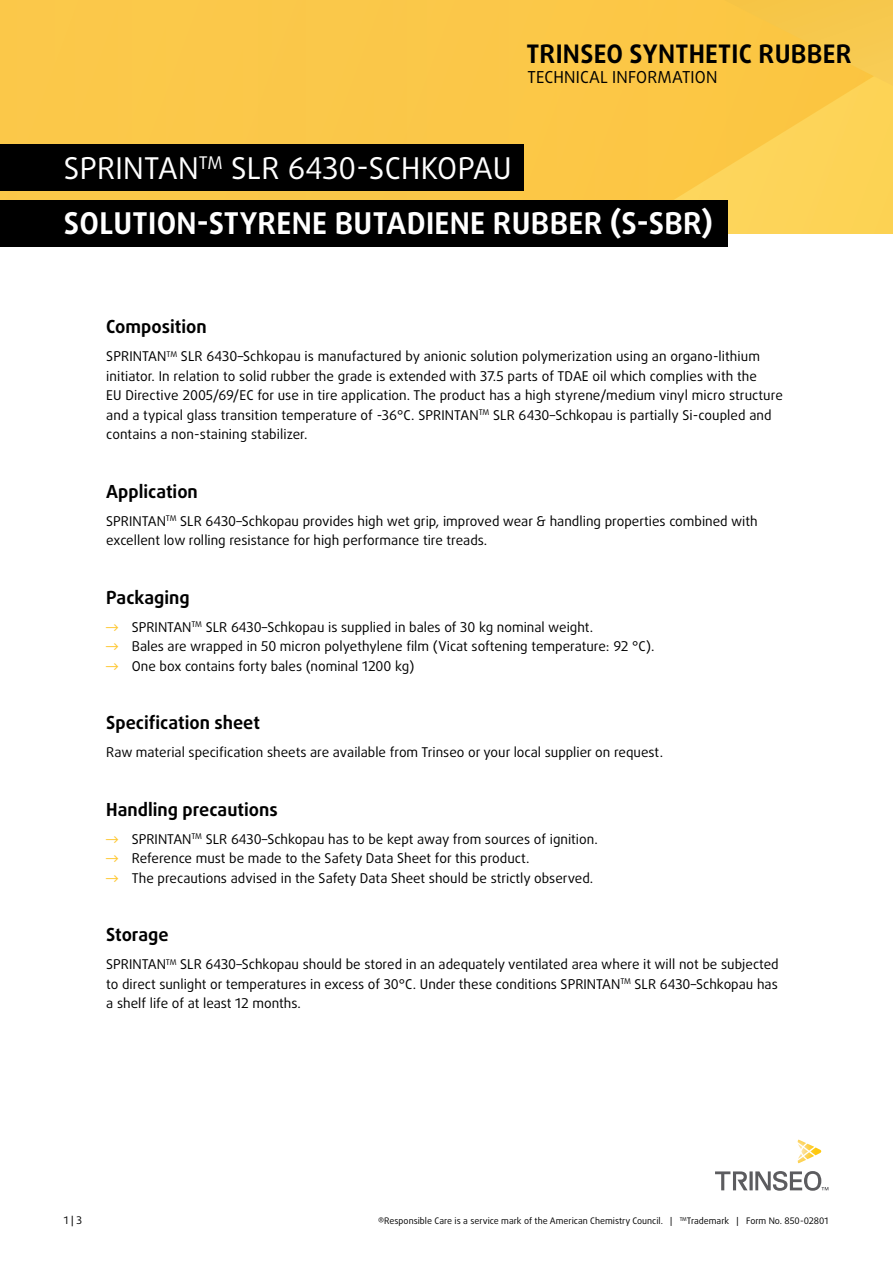
<style>
.page{position:relative;width:893px;height:1263px;background:#fff}
.page>*{position:absolute;margin:0;border:0;box-sizing:border-box;transform-origin:0 0}
.t1{font:700 30px/55.3px "Daxline OT";letter-spacing:.01em;color:#fff}
.t2{font:700 25.5px "Daxline OT";letter-spacing:.01em;color:#000}
.t3{font:700 18px "Daxline OT";color:#000}
.t4{font:16.5px "Daxline OT";letter-spacing:.01em;color:#000}
.t5{font:13.5px/19.5px "Daxline OT";color:#000}
.t6{font:10.5px "Daxline OT";color:#000}
.t7{font:9px "Daxline OT";color:#000}
.s1{font-weight:400}
.s2{color:#fec62e}
</style>
<div class="page">
<svg style="left:0;top:0;width:893px;height:234px"></svg>
<svg style="left:724px;top:0;width:169px;height:86px"></svg>
<div style="left:0;top:145px;width:523px;height:46px;background:#000"></div>
<div style="left:0;top:200px;width:727px;height:47px;background:#000"></div>
<svg style="left:715px;top:1171px;width:113px;height:20px"></svg>
<svg style="left:798px;top:1140px;width:23px;height:23px"></svg>
<h2 class="t2" style="left:526px;top:36px;width:327px">TRINSEO SYNTHETIC RUBBER</h2>
<p class="t4" style="left:527px;top:66px;width:191px">TECHNICAL INFORMATION</p>
<h1 class="t1" style="left:64px;top:140px;width:651px"><span class="s1">SPRINTAN</span><sup>TM</sup> <span class="s1">SLR 6430-SCHKOPAU<br></span>SOLUTION-STYRENE BUTADIENE RUBBER (S-SBR)</h1>
<h3 class="t3" style="left:106px;top:315px;width:102px">Composition</h3>
<p class="t5" style="left:106px;top:346px;width:678px">SPRINTAN<sup>TM</sup> SLR 6430–Schkopau is manufactured by anionic solution polymerization using an organo-lithium initiator. In relation to solid rubber the grade is extended with 37.5 parts of TDAE oil which complies with the<br>EU Directive 2005/69/EC for use in tire application. The product has a high styrene/medium vinyl micro structure and a typical glass transition temperature of -36°C. SPRINTAN<sup>TM</sup> SLR 6430–Schkopau is partially Si-coupled and contains a non-staining stabilizer.</p>
<h3 class="t3" style="left:106px;top:479px;width:93px">Application</h3>
<p class="t5" style="left:106px;top:511px;width:653px">SPRINTAN<sup>TM</sup> SLR 6430–Schkopau provides high wet grip, improved wear &amp; handling properties combined with excellent low rolling resistance for high performance tire treads.</p>
<h3 class="t3" style="left:106px;top:585px;width:85px">Packaging</h3>
<p class="t5" style="left:106px;top:617px;width:488px"><span class="s2">→</span> SPRINTAN<sup>TM</sup> SLR 6430–Schkopau is supplied in bales of 30 kg nominal weight.</p>
<p class="t5" style="left:106px;top:636px;width:550px"><span class="s2">→</span> Bales are wrapped in 50 micron polyethylene film (Vicat softening temperature: 92 °C).</p>
<p class="t5" style="left:106px;top:656px;width:310px"><span class="s2">→</span> One box contains forty bales (nominal 1200 kg)</p>
<h3 class="t3" style="left:106px;top:711px;width:155px">Specification sheet</h3>
<p class="t5" style="left:106px;top:743px;width:558px">Raw material specification sheets are available from Trinseo or your local supplier on request.</p>
<h3 class="t3" style="left:106px;top:797px;width:173px">Handling precautions</h3>
<p class="t5" style="left:106px;top:829px;width:493px"><span class="s2">→</span> SPRINTAN<sup>TM</sup> SLR 6430–Schkopau has to be kept away from sources of ignition.</p>
<p class="t5" style="left:106px;top:849px;width:425px"><span class="s2">→</span> Reference must be made to the Safety Data Sheet for this product.</p>
<p class="t5" style="left:106px;top:868px;width:489px"><span class="s2">→</span> The precautions advised in the Safety Data Sheet should be strictly observed.</p>
<h3 class="t3" style="left:106px;top:923px;width:64px">Storage</h3>
<p class="t5" style="left:106px;top:955px;width:674px;text-align:justify">SPRINTAN<sup>TM</sup> SLR 6430–Schkopau should be stored in an adequately ventilated area where it will not be subjected to direct sunlight or temperatures in excess of 30°C. Under these conditions SPRINTAN<sup>TM</sup> SLR 6430–Schkopau has a shelf life of at least 12 months.</p>
<p class="t6" style="left:64px;top:1214px;width:20px">1 | 3</p>
<p class="t7" style="left:378px;top:1215px;width:452px">®Responsible Care is a service mark of the American Chemistry Council. | <sup>TM</sup>Trademark | Form No. 850-02801</p>
</div>
